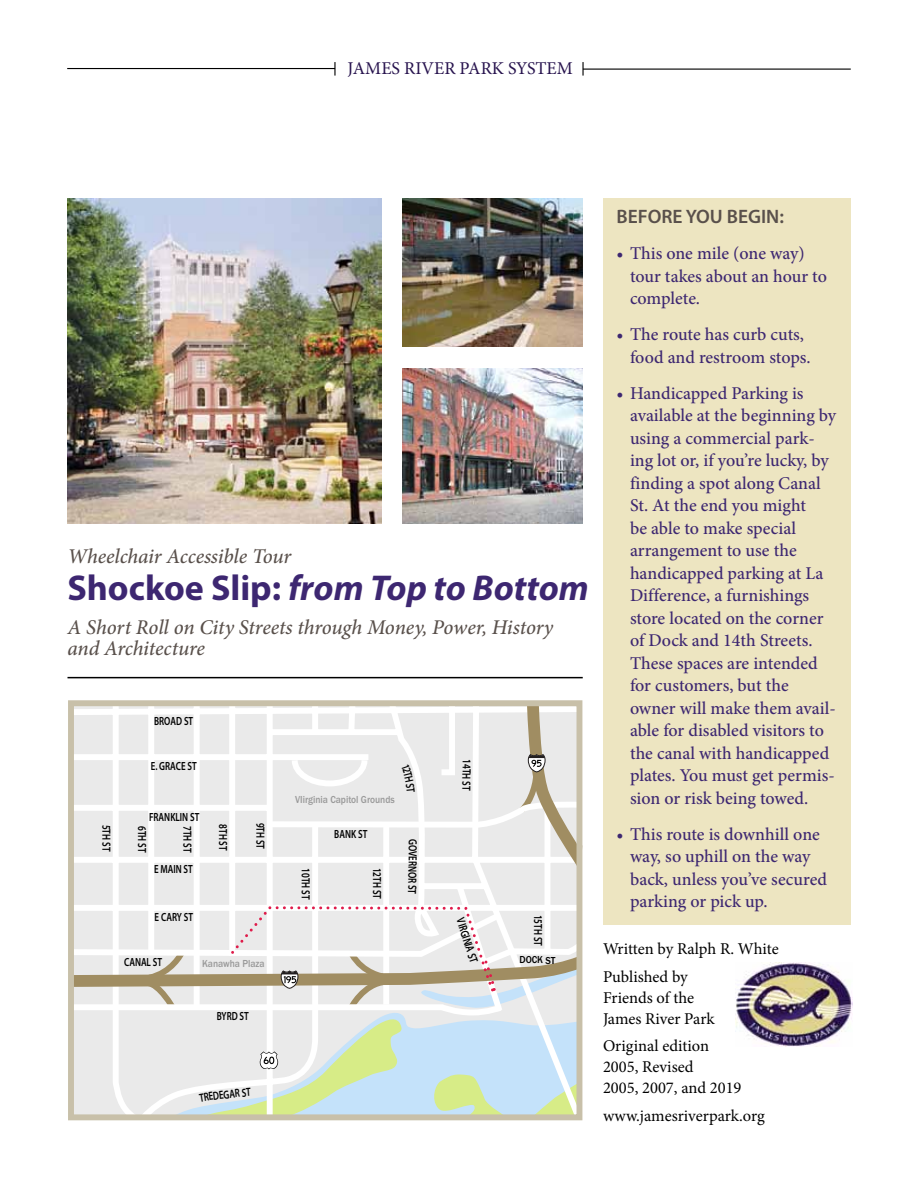
<style>
.page{position:relative;width:918px;height:1188px;background:#fff}
.page>*{position:absolute;margin:0;border:0;box-sizing:border-box;transform-origin:0 0}
.t1{font:italic 700 36px "Myriad Pro";color:#3d2771}
.t2{font:italic 500 21px/21px "Minion Pro";letter-spacing:-.01em;color:#59504b}
.t3{font:600 19.5px "Myriad Pro";color:#59504b}
.t4{font:500 18px/22.5px "Minion Pro";letter-spacing:-.005em;color:#3d2771}
.t5{font:18px "Minion Pro";color:#27134e}
.t6{font:16.5px/21px "Minion Pro";color:#000}
.t7{font:600 11.85px "Myriad Pro";color:#000;scale:.75 1}
.t8{font:500 10.5px "Franklin Gothic";color:#999;scale:.9 1}
.t9{font:500 10.5px "Franklin Gothic";color:#000;scale:.9 1}
.s1{font-style:normal}
</style>
<div class="page">
<hr style="left:67px;top:68px;width:268px;height:1px;background:#000">
<svg style="left:334px;top:62px;width:2px;height:14px"></svg>
<hr style="left:583px;top:69px;width:268px;height:1px;background:#000">
<svg style="left:582px;top:62px;width:2px;height:14px"></svg>
<div style="left:603px;top:198px;width:247px;height:726px;background:#ede5c1"></div>
<svg style="left:68px;top:707px;width:515px;height:414px"></svg>
<svg style="left:75px;top:797px;width:508px;height:108px"></svg>
<svg style="left:521px;top:700px;width:62px;height:190px"></svg>
<div style="left:68px;top:700px;width:514px;height:420px;border:6px solid #c8c0a9"></div>
<img style="left:736px;top:963px;width:116px;height:83px">
<img style="left:402px;top:198px;width:181px;height:148px">
<img style="left:68px;top:198px;width:314px;height:326px">
<img style="left:402px;top:368px;width:181px;height:156px">
<hr style="left:68px;top:677px;width:515px;height:1px;background:#000">
<svg style="left:401px;top:764px;width:14px;height:28px"></svg>
<svg style="left:68px;top:905px;width:515px;height:212px"></svg>
<p class="t5" style="left:348px;top:56px;width:227px">JAMES RIVER PARK SYSTEM</p>
<p class="t2" style="left:68px;top:545px;width:225px">Wheelchair Accessible Tour</p>
<h1 class="t1" style="left:68px;top:564px;width:523px"><span class="s1">Shockoe Slip:</span> from Top to Bottom</h1>
<p class="t2" style="left:68px;top:617px;width:487px">A Short Roll on City Streets through Money, Power, History and Architecture</p>
<p class="t7" style="left:154px;top:713px;width:54px">BROAD ST</p>
<p class="t7" style="left:151px;top:759px;width:63px">E. GRACE ST</p>
<p class="t7" style="left:149px;top:809px;width:69px">FRANKLIN ST</p>
<p class="t7" style="left:114px;top:825px;width:37px;rotate:90deg">5TH ST</p>
<p class="t7" style="left:150px;top:826px;width:37px;rotate:90deg">6TH ST</p>
<p class="t7" style="left:195px;top:826px;width:37px;rotate:90deg">7TH ST</p>
<p class="t7" style="left:154px;top:861px;width:53px">E MAIN ST</p>
<p class="t7" style="left:155px;top:910px;width:53px">E CARY ST</p>
<p class="t7" style="left:231px;top:824px;width:37px;rotate:90deg">8TH ST</p>
<p class="t7" style="left:268px;top:823px;width:37px;rotate:90deg">9TH ST</p>
<p class="t7" style="left:124px;top:954px;width:52px">CANAL ST</p>
<p class="t8" style="left:202px;top:957px;width:71px">Kanawha Plaza</p>
<p class="t7" style="left:217px;top:1009px;width:44px">BYRD ST</p>
<p class="t8" style="left:295px;top:793px;width:112px">VIirginia Capitol Grounds</p>
<p class="t7" style="left:334px;top:826px;width:46px">BANK ST</p>
<p class="t7" style="left:313px;top:868px;width:43px;rotate:90deg">10TH ST</p>
<p class="t7" style="left:385px;top:868px;width:43px;rotate:90deg">12TH ST</p>
<p class="t7" style="left:420px;top:839px;width:38px;rotate:90deg">GOVER</p>
<p class="t7" style="left:420px;top:866px;width:39px;rotate:91deg">NOR ST</p>
<p class="t7" style="left:474px;top:759px;width:43px;rotate:90deg">14TH ST</p>
<p class="t7" style="left:467px;top:916px;width:63px;rotate:72deg">VIRGINIA ST</p>
<p class="t7" style="left:546px;top:915px;width:43px;rotate:90deg">15TH ST</p>
<p class="t9" style="left:520px;top:953px;width:42px;rotate:1deg">DOCK ST</p>
<p class="t3" style="left:616px;top:204px;width:169px">BEFORE YOU BEGIN:</p>
<p class="t4" style="left:630px;top:242px;width:199px;text-indent:-14px">• This one mile (one way) tour takes about an hour to complete.</p>
<p class="t4" style="left:630px;top:323px;width:182px;text-indent:-14px">• The route has curb cuts, food and restroom stops.</p>
<p class="t4" style="left:630px;top:382px;width:208px;text-indent:-14px">• Handicapped Parking is available at the beginning by using a commercial park&shy;ing lot or, if you’re lucky, by finding a spot along Canal<br>St. At the end you might<br>be able to make special arrangement to use the handicapped parking at La<br>Difference, a furnishings store located on the corner of Dock and 14th Streets.<br>These spaces are intended for customers, but the owner will make them avail&shy;able for disabled visitors to the canal with handicapped plates. You must get permis&shy;sion or risk being towed.</p>
<p class="t4" style="left:630px;top:823px;width:199px;text-indent:-14px">• This route is downhill one way, so uphill on the way back, unless you’ve secured parking or pick up.</p>
<p class="t6" style="left:603px;top:935px;width:177px;line-height:27.8px">Written by Ralph R. White<br>Published by</p>
<p class="t6" style="left:603px;top:987px;width:113px">Friends of the<br>James River Park</p>
<p class="t6" style="left:603px;top:1036px;width:140px">Original edition<br>2005, Revised<br>2005, 2007, and 2019</p>
<p class="t6" style="left:603px;top:1106px;width:163px">www.jamesriverpark.org</p>
</div>
